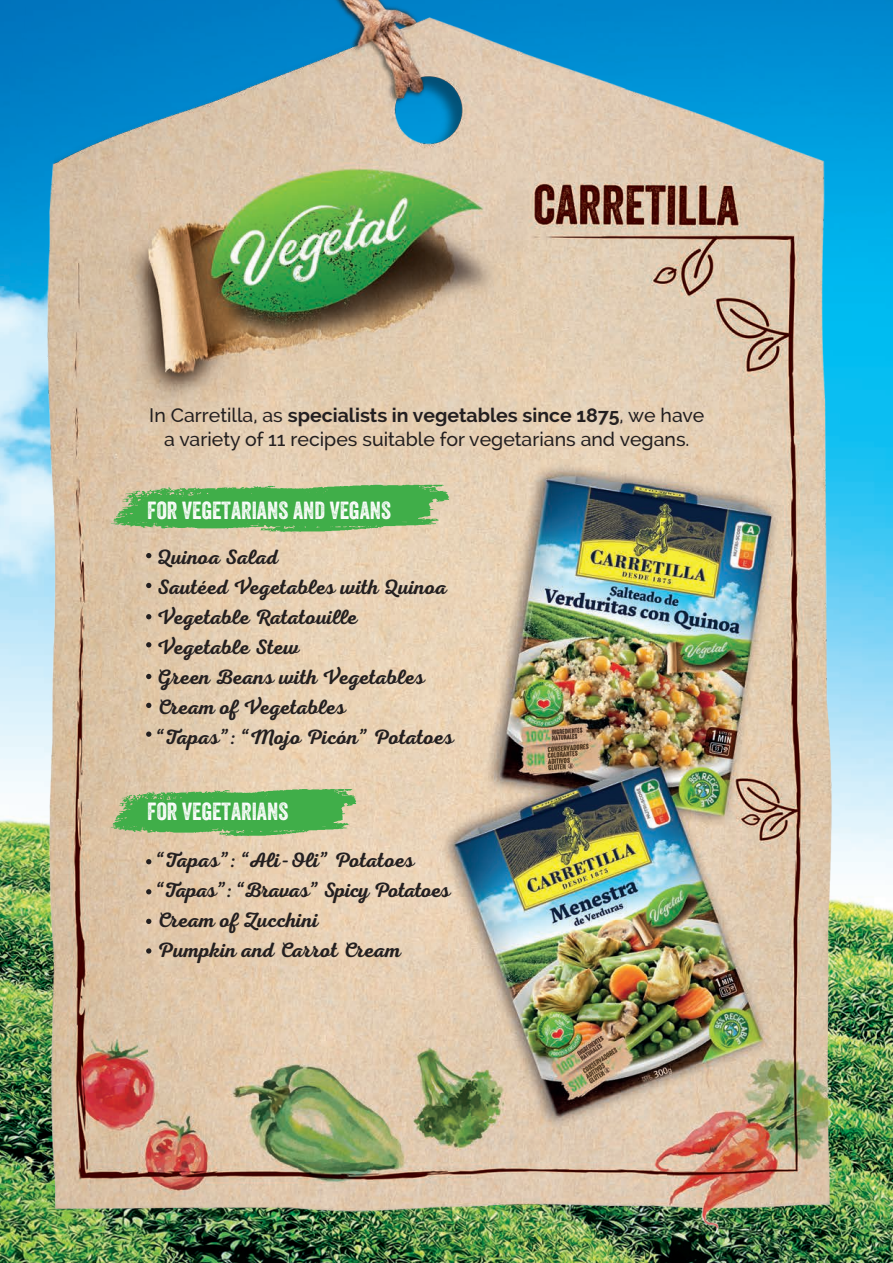
<style>
.page{position:relative;width:893px;height:1263px;background:#fff}
.page>*{position:absolute;margin:0;border:0;box-sizing:border-box;transform-origin:0 0}
.t1{font:24px "Veneer W01 Two";color:#fff}
.t2{font:600 21px "Nexa Script";color:#231f20}
.t3{font:600 21px "Nexa Script";letter-spacing:-.025em;color:#231f20}
.t4{font:700 19.5px "Raleway";color:#231f20}
.t5{font:500 19.5px "Raleway";color:#231f20}
.s1{font-weight:500}
</style>
<div class="page">
<img style="left:0;top:0;width:893px;height:1263px">
<svg style="left:111px;top:485px;width:338px;height:47px"></svg>
<svg style="left:111px;top:789px;width:245px;height:47px"></svg>
<svg style="left:146px;top:731px;width:5px;height:6px"></svg>
<svg style="left:146px;top:859px;width:5px;height:5px"></svg>
<svg style="left:146px;top:948px;width:5px;height:6px"></svg>
<svg style="left:146px;top:889px;width:5px;height:5px"></svg>
<svg style="left:146px;top:919px;width:5px;height:5px"></svg>
<svg style="left:146px;top:553px;width:5px;height:5px"></svg>
<svg style="left:146px;top:614px;width:5px;height:5px"></svg>
<svg style="left:146px;top:674px;width:5px;height:5px"></svg>
<svg style="left:146px;top:583px;width:5px;height:5px"></svg>
<svg style="left:146px;top:642px;width:5px;height:5px"></svg>
<svg style="left:146px;top:703px;width:5px;height:5px"></svg>
<p class="t4" style="left:149px;top:404px;width:557px"><span class="s1">In Carretilla, as</span> specialists in vegetables since 1875<span class="s1">, we have</span></p>
<p class="t5" style="left:164px;top:428px;width:527px">a variety of 11 recipes suitable for vegetarians and vegans.</p>
<p class="t1" style="left:147px;top:496px;width:245px">FOR VEGETARIANS AND VEGANS</p>
<p class="t2" style="left:157px;top:544px;width:123px">Quinoa Salad</p>
<p class="t2" style="left:157px;top:574px;width:291px">Sautéed Vegetables with Quinoa</p>
<p class="t2" style="left:157px;top:604px;width:202px">Vegetable Ratatouille</p>
<p class="t2" style="left:157px;top:634px;width:144px">Vegetable Stew</p>
<p class="t2" style="left:157px;top:664px;width:269px">Green Beans with Vegetables</p>
<p class="t2" style="left:157px;top:694px;width:190px">Cream of Vegetables</p>
<p class="t2" style="left:157px;top:724px;width:298px">“Tapas”: “Mojo Picón” Potatoes</p>
<p class="t1" style="left:147px;top:797px;width:143px">FOR VEGETARIANS</p>
<p class="t2" style="left:157px;top:847px;width:259px">“Tapas”: “Ali-Oli” Potatoes</p>
<p class="t3" style="left:157px;top:877px;width:295px">“Tapas”: “Bravas” Spicy Potatoes</p>
<p class="t2" style="left:157px;top:907px;width:163px">Cream of Zucchini</p>
<p class="t2" style="left:157px;top:937px;width:245px">Pumpkin and Carrot Cream</p>
</div>
